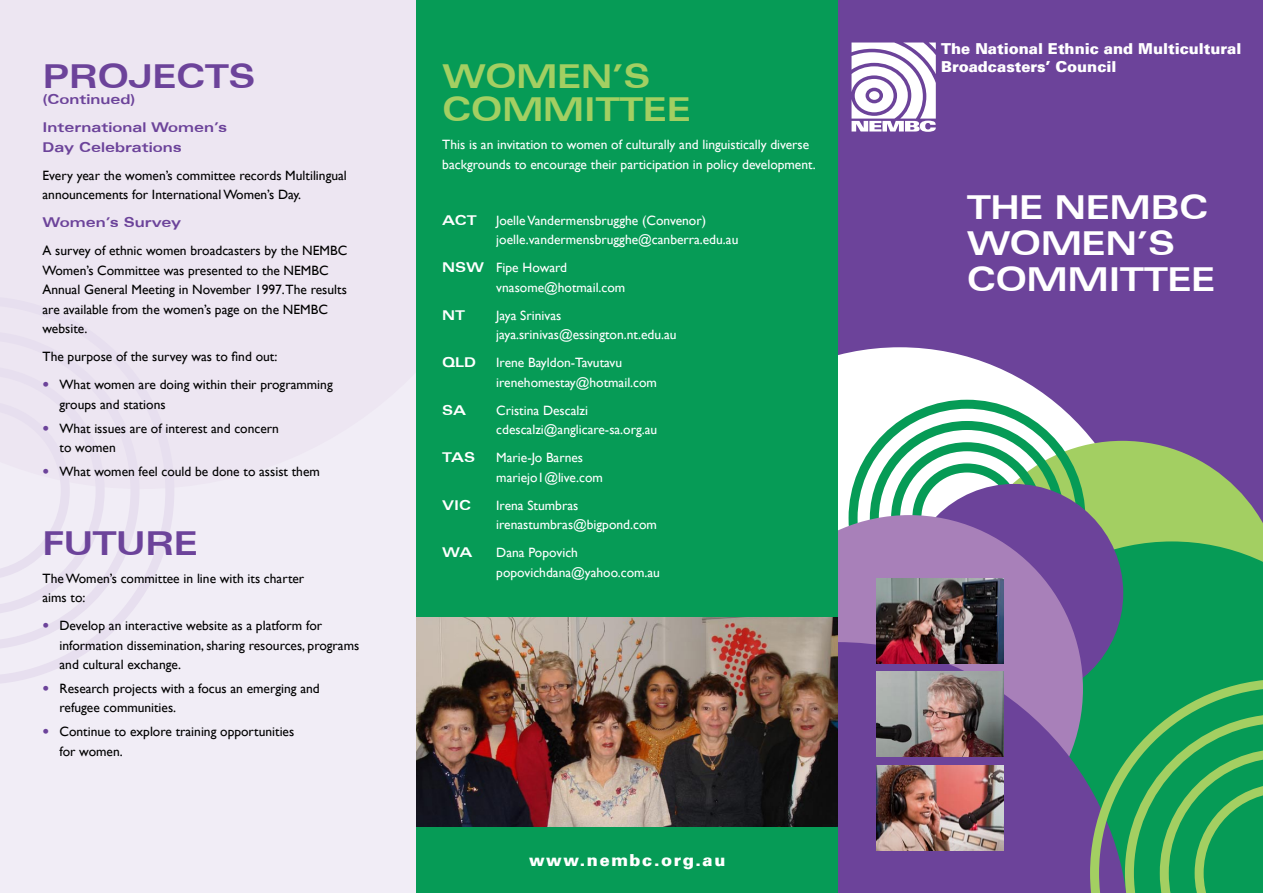
<style>
.page{position:relative;width:1263px;height:893px;background:#fff}
.page>*{position:absolute;margin:0;border:0;box-sizing:border-box;transform-origin:0 0}
.t1{font:700 expanded 33px/36px "Univers";letter-spacing:-.02em;color:#fff}
.t2{font:700 expanded 33px/33px "Univers";letter-spacing:-.02em;color:#a3cf62}
.t3{font:700 expanded 33px "Univers";letter-spacing:-.02em;color:#6c439a}
.t4{font:900 16.5px "Univers";letter-spacing:.1em;color:#fff}
.t5{font:900 15px/18px "Univers";color:#fff}
.t6{font:13.5px/19.5px "Gill Sans";color:#000}
.t7{font:13.5px/19.5px "Gill Sans";color:#fff}
.t8{font:700 expanded 13.5px/28px "Univers";color:#6c439a}
.t9{font:700 expanded 13.5px "Univers";color:#fff}
.s1{font-family:"Univers";font-weight:700;font-stretch:expanded;color:#6c439a}
.s2{font-family:"Univers";font-weight:700;font-stretch:expanded}
</style>
<div class="page">
<div style="left:0;top:0;width:417px;height:893px;background:#ede6f2"></div>
<div style="left:417px;top:0;width:846px;height:893px;background:#6c439a"></div>
<svg style="left:653px;top:347px;width:493px;height:493px;background:#dcf0e7"></svg>
<svg style="left:961px;top:441px;width:302px;height:100px;background:#98bb79"></svg>
<div style="left:891px;top:442px;width:152px;height:152px;border:9px solid #069b56;border-radius:50%"></div>
<div style="left:870px;top:421px;width:194px;height:194px;border:9px solid #069b56;border-radius:50%"></div>
<div style="left:848px;top:400px;width:237px;height:237px;border:9px solid #069b56;border-radius:50%"></div>
<div style="left:912px;top:463px;width:110px;height:110px;border:9px solid #069b56;border-radius:50%"></div>
<div style="left:1110px;top:541px;width:153px;height:138px;background:#069b56"></div>
<div style="left:905px;top:484px;width:218px;height:218px;background:#6c439a;border-radius:50%"></div>
<div style="left:736px;top:515px;width:347px;height:347px;background:#a880b9;border-radius:50%"></div>
<svg style="left:851px;top:43px;width:85px;height:89px"></svg>
<svg style="left:838px;top:642px;width:291px;height:220px;fill:#6c439a"></svg>
<svg style="left:1090px;top:679px;width:173px;height:214px;background:#2aa15b"></svg>
<div style="left:417px;top:0;width:421px;height:893px;background:#069b56"></div>
<img style="left:417px;top:618px;width:421px;height:208px">
<img style="left:876px;top:672px;width:127px;height:85px">
<img style="left:876px;top:765px;width:127px;height:85px">
<img style="left:876px;top:578px;width:127px;height:85px">
<h1 class="t3" style="left:43px;top:58px;width:211px">PROJECTS</h1>
<p class="t8" style="left:43px;top:85px;width:186px">(Continued)<br>International Women’s</p>
<p class="t8" style="left:43px;top:133px;width:141px">Day Celebrations</p>
<p class="t6" style="left:43px;top:166px;width:306px">Every year the women’s committee records Multilingual announcements for International Women’s Day.</p>
<p class="t8" style="left:43px;top:208px;width:140px">Women’s Survey</p>
<p class="t6" style="left:43px;top:241px;width:306px">A survey of ethnic women broadcasters by the NEMBC Women’s Committee was presented to the NEMBC Annual General Meeting in November 1997.The results are available from the women’s page on the NEMBC website.</p>
<p class="t6" style="left:43px;top:347px;width:236px">The purpose of the survey was to find out:</p>
<p class="t6" style="left:60px;top:375px;width:275px;text-indent:-17px"><span class="s1">•</span> What women are doing within their programming groups and stations</p>
<p class="t6" style="left:60px;top:418px;width:221px;text-indent:-17px"><span class="s1">•</span> What issues are of interest and concern to women</p>
<p class="t6" style="left:43px;top:462px;width:279px"><span class="s1">•</span> What women feel could be done to assist them</p>
<h1 class="t3" style="left:43px;top:524px;width:157px">Future</h1>
<p class="t6" style="left:43px;top:568px;width:263px">The Women’s committee in line with its charter aims to:</p>
<p class="t6" style="left:60px;top:616px;width:301px;text-indent:-17px"><span class="s1">•</span> Develop an interactive website as a platform for information dissemination, sharing resources, programs and cultural exchange.</p>
<p class="t6" style="left:60px;top:679px;width:262px;text-indent:-17px"><span class="s1">•</span> Research projects with a focus an emerging and refugee communities.</p>
<p class="t6" style="left:60px;top:722px;width:236px;text-indent:-17px"><span class="s1">•</span> Continue to explore training opportunities for women.</p>
<h1 class="t2" style="left:442px;top:60px;width:250px">Women’s<br>Committee</h1>
<p class="t7" style="left:442px;top:135px;width:375px">This is an invitation to women of culturally and linguistically diverse backgrounds to encourage their participation in policy development.</p>
<p class="t9" style="left:442px;top:212px;width:36px">ACT</p>
<p class="t7" style="left:496px;top:211px;width:244px">Joelle Vandermensbrugghe (Convenor) joelle.vandermensbrugghe@canberra.edu.au</p>
<p class="t7" style="left:496px;top:258px;width:131px;text-indent:-54px"><span class="s2">NSW</span> Fipe Howard vnasome@hotmail.com</p>
<p class="t9" style="left:442px;top:307px;width:24px">NT</p>
<p class="t7" style="left:496px;top:306px;width:182px">Jaya Srinivas jaya.srinivas@essington.nt.edu.au</p>
<p class="t9" style="left:442px;top:355px;width:36px">QLD</p>
<p class="t7" style="left:496px;top:353px;width:162px">Irene Bayldon-Tavutavu irenehomestay@hotmail.com</p>
<p class="t9" style="left:442px;top:402px;width:26px">SA</p>
<p class="t7" style="left:496px;top:401px;width:163px">Cristina Descalzi cdescalzi@anglicare-sa.org.au</p>
<p class="t9" style="left:442px;top:450px;width:33px">TAS</p>
<p class="t7" style="left:496px;top:448px;width:108px">Marie-Jo Barnes mariejo1@live.com</p>
<p class="t9" style="left:442px;top:497px;width:30px">VIC</p>
<p class="t7" style="left:496px;top:496px;width:162px">Irena Stumbras irenastumbras@bigpond.com</p>
<p class="t9" style="left:442px;top:545px;width:32px">WA</p>
<p class="t7" style="left:496px;top:543px;width:165px">Dana Popovich popovichdana@yahoo.com.au</p>
<p class="t4" style="left:529px;top:849px;width:198px">www.nembc.org.au</p>
<p class="t5" style="left:941px;top:39px;width:302px">The National Ethnic and Multicultural<br>Broadcasters’ Council</p>
<h1 class="t1" style="left:967px;top:189px;width:250px;text-indent:184px">BC<br>Women’s<br>Committee</h1>
<h1 class="t1" style="left:967px;top:189px;width:119px">THE NEM</h1>
</div>
